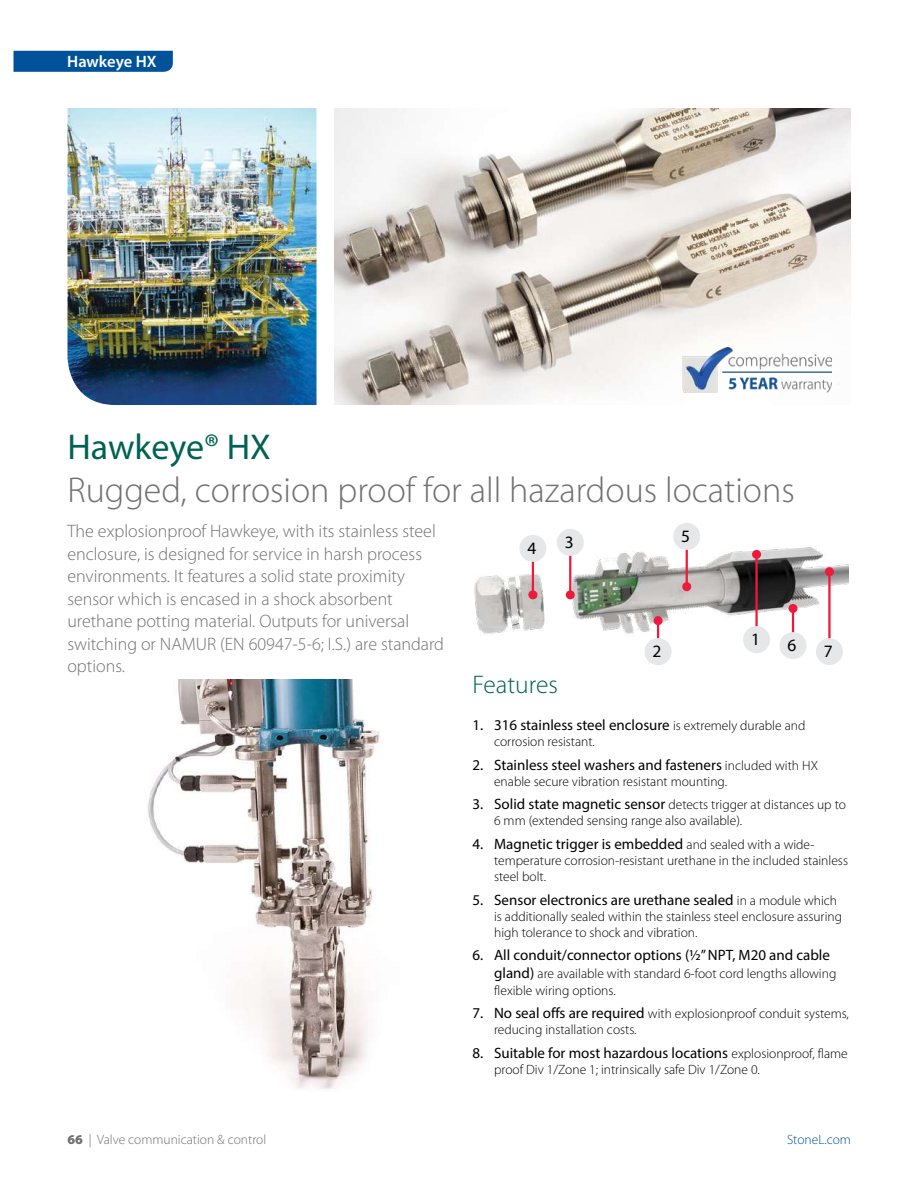
<style>
.page{position:relative;width:918px;height:1188px;background:#fff}
.page>*{position:absolute;margin:0;border:0;box-sizing:border-box;transform-origin:0 0}
.t1{font:300 36px "Myriad Pro";color:#717073}
.t2{font:36px "Myriad Pro";color:#006253}
.t3{font:300 25.5px "Myriad Pro";color:#006253}
.t4{font:300 18px/22.5px "Myriad Pro";color:#717073}
.t5{font:17.4px "Myriad Pro";color:#000}
.t6{font:600 16.5px "Myriad Pro";letter-spacing:-.005em;color:#fff}
.t7{font:15px "Myriad Pro";color:#000}
.t8{font:300 13.5px/16.2px "Myriad Pro";color:#000}
.t9{font:300 13.5px "Myriad Pro";color:#717073}
.t10{font:300 13.5px "Myriad Pro";color:#00539b}
.s1{font-weight:300;font-size:13.5px}
.s2{font-weight:400;font-size:15px}
.s3{font-weight:900}
</style>
<div class="page">
<div style="left:14px;top:51px;width:159px;height:21px;background:#00539b"></div>
<img style="left:148px;top:679px;width:232px;height:410px">
<img style="left:68px;top:108px;width:248px;height:297px">
<img style="left:474px;top:535px;width:375px;height:112px">
<hr style="left:828px;top:572px;width:3px;height:81px;background:#ed1a3b">
<div style="left:825px;top:567px;width:9px;height:9px;background:#ed1a3b;border-radius:50%"></div>
<div style="left:816px;top:638px;width:27px;height:27px;background:#e6e7e8;border-radius:50%"></div>
<hr style="left:792px;top:608px;width:2px;height:27px;background:#ed1a3b">
<div style="left:789px;top:604px;width:9px;height:9px;background:#ed1a3b;border-radius:50%"></div>
<div style="left:780px;top:632px;width:27px;height:27px;background:#e6e7e8;border-radius:50%"></div>
<hr style="left:532px;top:549px;width:2px;height:46px;background:#ed1a3b">
<div style="left:528px;top:590px;width:9px;height:9px;background:#ed1a3b;border-radius:50%"></div>
<div style="left:519px;top:535px;width:27px;height:27px;background:#e6e7e8;border-radius:50%"></div>
<hr style="left:657px;top:621px;width:2px;height:29px;background:#ed1a3b">
<div style="left:654px;top:616px;width:9px;height:9px;background:#ed1a3b;border-radius:50%"></div>
<div style="left:645px;top:638px;width:27px;height:27px;background:#e6e7e8;border-radius:50%"></div>
<hr style="left:569px;top:542px;width:2px;height:53px;background:#ed1a3b">
<div style="left:566px;top:590px;width:9px;height:9px;background:#ed1a3b;border-radius:50%"></div>
<div style="left:557px;top:529px;width:27px;height:27px;background:#e6e7e8;border-radius:50%"></div>
<hr style="left:686px;top:536px;width:2px;height:51px;background:#ed1a3b">
<div style="left:682px;top:582px;width:9px;height:9px;background:#ed1a3b;border-radius:50%"></div>
<div style="left:673px;top:523px;width:27px;height:27px;background:#e6e7e8;border-radius:50%"></div>
<hr style="left:755px;top:554px;width:3px;height:81px;background:#ed1a3b">
<div style="left:752px;top:550px;width:9px;height:9px;background:#ed1a3b;border-radius:50%"></div>
<div style="left:743px;top:626px;width:27px;height:27px;background:#e6e7e8;border-radius:50%"></div>
<img style="left:334px;top:108px;width:516px;height:297px">
<img style="left:683px;top:347px;width:148px;height:45px">
<p class="t6" style="left:67px;top:51px;width:91px">Hawkeye HX</p>
<h1 class="t2" style="left:68px;top:425px;width:205px">Hawkeye® HX</h1>
<h1 class="t1" style="left:68px;top:470px;width:729px">Rugged, corrosion proof for all hazardous locations</h1>
<p class="t4" style="left:67px;top:520px;width:378px">The explosionproof Hawkeye, with its stainless steel enclosure, is designed for service in harsh process environments. It features a solid state proximity sensor which is encased in a shock absorbent urethane potting material. Outputs for universal switching or NAMUR (EN 60947-5-6; I.S.) are standard options.</p>
<p class="t5" style="left:681px;top:526px;width:10px">5</p>
<p class="t5" style="left:565px;top:532px;width:10px">3</p>
<p class="t5" style="left:527px;top:538px;width:10px">4</p>
<p class="t5" style="left:751px;top:629px;width:10px">1</p>
<p class="t5" style="left:788px;top:635px;width:10px">6</p>
<p class="t5" style="left:653px;top:641px;width:10px">2</p>
<p class="t5" style="left:824px;top:641px;width:10px">7</p>
<h2 class="t3" style="left:472px;top:671px;width:87px">Features</h2>
<p class="t7" style="left:472px;top:716px;width:334px">1. 316 stainless steel enclosure <span class="s1">is extremely durable and</span></p>
<p class="t8" style="left:494px;top:734px;width:102px">corrosion resistant.</p>
<p class="t7" style="left:472px;top:755px;width:347px">2. Stainless steel washers and fasteners <span class="s1">included with HX</span></p>
<p class="t8" style="left:494px;top:774px;width:235px">enable secure vibration resistant mounting.</p>
<p class="t8" style="left:494px;top:797px;width:353px;text-indent:-22px"><span class="s2">3. Solid state magnetic sensor</span> detects trigger at distances up to<br>6 mm (extended sensing range also available).</p>
<p class="t7" style="left:472px;top:835px;width:344px">4. Magnetic trigger is embedded <span class="s1">and sealed with a wide-</span></p>
<p class="t8" style="left:494px;top:853px;width:355px">temperature corrosion-resistant urethane in the included stainless steel bolt.</p>
<p class="t7" style="left:472px;top:890px;width:366px">5. Sensor electronics are urethane sealed <span class="s1">in a module which</span></p>
<p class="t8" style="left:494px;top:909px;width:350px">is additionally sealed within the stainless steel enclosure assuring high tolerance to shock and vibration.</p>
<p class="t7" style="left:472px;top:946px;width:359px">6. All conduit/connector options (½” NPT, M20 and cable</p>
<p class="t8" style="left:494px;top:966px;width:344px"><span class="s2">gland)</span> are available with standard 6-foot cord lengths allowing flexible wiring options.</p>
<p class="t8" style="left:494px;top:1006px;width:356px;text-indent:-22px"><span class="s2">7. No seal offs are required</span> with explosionproof conduit systems, reducing installation costs.</p>
<p class="t7" style="left:472px;top:1043px;width:377px">8. Suitable for most hazardous locations <span class="s1">explosionproof, flame</span></p>
<p class="t8" style="left:494px;top:1062px;width:267px">proof Div 1/Zone 1; intrinsically safe Div 1/Zone 0.</p>
<p class="t9" style="left:68px;top:1132px;width:200px"><span class="s3">66</span> | Valve communication &amp; control</p>
<p class="t10" style="left:787px;top:1132px;width:65px">StoneL.com</p>
</div>
